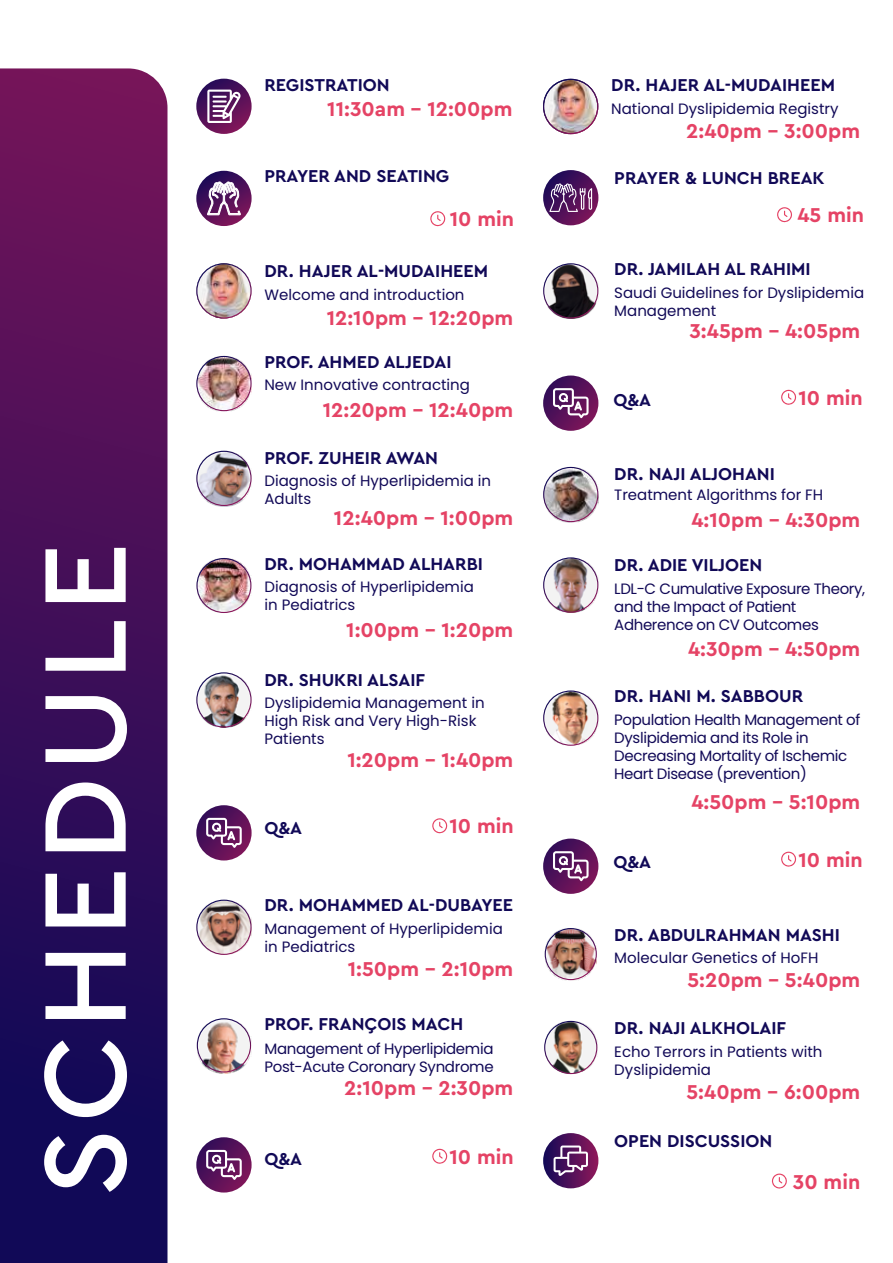
<style>
.page{position:relative;width:893px;height:1263px;background:#fff}
.page>*{position:absolute;margin:0;border:0;box-sizing:border-box;transform-origin:0 0}
.t1{font:500 121.5px "Cera Pro";letter-spacing:.05em;color:#fff}
.t2{font:700 21px "Cera Pro";color:#e54365}
.t3{font:700 18px "Cera Pro";color:#110957}
.t4{font:15px/18px "Poppins";color:#110957}
.t5{font:15px/18px "Poppins";letter-spacing:-.025em;color:#110957}
</style>
<div class="page">
<svg style="left:0;top:68px;width:167px;height:1195px;background:#3d0e58"></svg>
<svg style="left:543px;top:170px;width:55px;height:55px"></svg>
<svg style="left:549px;top:183px;width:43px;height:29px"></svg>
<svg style="left:543px;top:1133px;width:55px;height:55px"></svg>
<svg style="left:554px;top:1145px;width:34px;height:31px"></svg>
<svg style="left:777px;top:207px;width:15px;height:15px"></svg>
<svg style="left:772px;top:1173px;width:15px;height:16px"></svg>
<svg style="left:196px;top:1137px;width:56px;height:55px"></svg>
<svg style="left:206px;top:1150px;width:36px;height:30px"></svg>
<svg style="left:543px;top:375px;width:55px;height:56px"></svg>
<svg style="left:553px;top:388px;width:36px;height:30px"></svg>
<svg style="left:543px;top:838px;width:55px;height:56px"></svg>
<svg style="left:553px;top:851px;width:36px;height:30px"></svg>
<svg style="left:196px;top:171px;width:56px;height:55px"></svg>
<svg style="left:207px;top:181px;width:34px;height:35px"></svg>
<svg style="left:430px;top:211px;width:15px;height:15px"></svg>
<svg style="left:196px;top:805px;width:56px;height:55px"></svg>
<svg style="left:206px;top:818px;width:36px;height:30px"></svg>
<svg style="left:196px;top:79px;width:56px;height:55px"></svg>
<svg style="left:207px;top:90px;width:34px;height:33px"></svg>
<svg style="left:432px;top:818px;width:15px;height:15px"></svg>
<svg style="left:781px;top:852px;width:15px;height:15px"></svg>
<svg style="left:781px;top:390px;width:15px;height:15px"></svg>
<svg style="left:432px;top:1149px;width:15px;height:15px"></svg>
<svg style="left:543px;top:263px;width:55px;height:56px"></svg>
<img style="left:543px;top:467px;width:55px;height:55px">
<img style="left:543px;top:557px;width:55px;height:56px">
<img style="left:543px;top:690px;width:55px;height:56px">
<img style="left:545px;top:928px;width:52px;height:52px">
<img style="left:544px;top:1021px;width:53px;height:53px">
<img style="left:196px;top:356px;width:56px;height:55px">
<img style="left:196px;top:451px;width:56px;height:55px">
<img style="left:196px;top:558px;width:55px;height:55px">
<img style="left:196px;top:672px;width:56px;height:56px">
<img style="left:196px;top:900px;width:56px;height:55px">
<img style="left:197px;top:1018px;width:54px;height:54px">
<img style="left:196px;top:263px;width:56px;height:56px">
<img style="left:543px;top:79px;width:55px;height:55px">
<h1 class="t1" style="left:4px;top:1196px;width:655px;rotate:-90deg">SCHEDULE</h1>
<p class="t3" style="left:264px;top:73px;width:127px">REGISTRATION</p>
<h2 class="t2" style="left:327px;top:95px;width:187px">11:30am – 12:00pm</h2>
<p class="t3" style="left:264px;top:164px;width:186px">PRAYER AND SEATING</p>
<h2 class="t2" style="left:450px;top:205px;width:66px">10 min</h2>
<p class="t3" style="left:264px;top:258px;width:225px">DR. HAJER AL-MUDAIHEEM</p>
<p class="t4" style="left:264px;top:286px;width:202px">Welcome and introduction</p>
<h2 class="t2" style="left:327px;top:304px;width:188px">12:10pm – 12:20pm</h2>
<p class="t3" style="left:264px;top:350px;width:189px">PROF. AHMED ALJEDAI</p>
<p class="t4" style="left:264px;top:376px;width:207px">New Innovative contracting</p>
<h2 class="t2" style="left:323px;top:396px;width:192px">12:20pm – 12:40pm</h2>
<p class="t3" style="left:264px;top:446px;width:175px">PROF. ZUHEIR AWAN</p>
<p class="t4" style="left:264px;top:472px;width:228px">Diagnosis of Hyperlipidemia in<br>Adults</p>
<h2 class="t2" style="left:334px;top:504px;width:181px">12:40pm – 1:00pm</h2>
<p class="t3" style="left:264px;top:552px;width:220px">DR. MOHAMMAD ALHARBI</p>
<p class="t4" style="left:264px;top:578px;width:211px">Diagnosis of Hyperlipidemia in Pediatrics</p>
<h2 class="t2" style="left:346px;top:616px;width:169px">1:00pm – 1:20pm</h2>
<p class="t3" style="left:264px;top:667px;width:162px">DR. SHUKRI ALSAIF</p>
<p class="t4" style="left:264px;top:694px;width:222px">Dyslipidemia Management in<br>High Risk and Very High-Risk<br>Patients</p>
<h2 class="t2" style="left:347px;top:746px;width:168px">1:20pm – 1:40pm</h2>
<p class="t3" style="left:264px;top:816px;width:39px">Q&amp;A</p>
<h2 class="t2" style="left:449px;top:812px;width:66px">10 min</h2>
<p class="t3" style="left:264px;top:893px;width:250px">DR. MOHAMMED AL-DUBAYEE</p>
<p class="t4" style="left:264px;top:920px;width:240px">Management of Hyperlipidemia in Pediatrics</p>
<h2 class="t2" style="left:348px;top:955px;width:167px">1:50pm – 2:10pm</h2>
<p class="t3" style="left:264px;top:1012px;width:200px">PROF. FRANÇOIS MACH</p>
<p class="t5" style="left:264px;top:1039px;width:231px">Management of Hyperlipidemia<br>Post-Acute Coronary Syndrome</p>
<h2 class="t2" style="left:344px;top:1074px;width:171px">2:10pm – 2:30pm</h2>
<p class="t3" style="left:264px;top:1147px;width:39px">Q&amp;A</p>
<h2 class="t2" style="left:449px;top:1143px;width:66px">10 min</h2>
<p class="t3" style="left:611px;top:73px;width:225px">DR. HAJER AL-MUDAIHEEM</p>
<p class="t4" style="left:611px;top:100px;width:229px">National Dyslipidemia Registry</p>
<h2 class="t2" style="left:686px;top:117px;width:176px">2:40pm – 3:00pm</h2>
<p class="t3" style="left:614px;top:166px;width:212px">PRAYER &amp; LUNCH BREAK</p>
<h2 class="t2" style="left:797px;top:201px;width:68px">45 min</h2>
<p class="t3" style="left:614px;top:257px;width:198px">DR. JAMILAH AL RAHIMI</p>
<p class="t4" style="left:614px;top:284px;width:251px">Saudi Guidelines for Dyslipidemia<br>Management</p>
<h2 class="t2" style="left:689px;top:317px;width:172px">3:45pm – 4:05pm</h2>
<p class="t3" style="left:613px;top:388px;width:39px">Q&amp;A</p>
<h2 class="t2" style="left:798px;top:384px;width:66px">10 min</h2>
<p class="t3" style="left:614px;top:462px;width:162px">DR. NAJI ALJOHANI</p>
<p class="t4" style="left:614px;top:485px;width:210px">Treatment Algorithms for FH</p>
<h2 class="t2" style="left:691px;top:506px;width:170px">4:10pm – 4:30pm</h2>
<p class="t3" style="left:614px;top:553px;width:150px">DR. ADIE VILJOEN</p>
<p class="t5" style="left:614px;top:580px;width:252px">LDL-C Cumulative Exposure Theory, and the Impact of Patient<br>Adherence on CV Outcomes</p>
<h2 class="t2" style="left:688px;top:635px;width:174px">4:30pm – 4:50pm</h2>
<p class="t3" style="left:614px;top:684px;width:190px">DR. HANI M. SABBOUR</p>
<p class="t5" style="left:614px;top:711px;width:248px">Population Health Management of<br>Dyslipidemia and its Role in<br>Decreasing Mortality of Ischemic<br>Heart Disease (prevention)</p>
<h2 class="t2" style="left:691px;top:788px;width:170px">4:50pm – 5:10pm</h2>
<p class="t3" style="left:613px;top:849px;width:39px">Q&amp;A</p>
<h2 class="t2" style="left:798px;top:845px;width:66px">10 min</h2>
<p class="t3" style="left:614px;top:923px;width:227px">DR. ABDULRAHMAN MASHI</p>
<p class="t4" style="left:614px;top:949px;width:206px">Molecular Genetics of HoFH</p>
<h2 class="t2" style="left:687px;top:966px;width:174px">5:20pm – 5:40pm</h2>
<p class="t3" style="left:614px;top:1016px;width:173px">DR. NAJI ALKHOLAIF</p>
<p class="t4" style="left:614px;top:1042px;width:210px">Echo Terrors in Patients with<br>Dyslipidemia</p>
<h2 class="t2" style="left:686px;top:1078px;width:175px">5:40pm – 6:00pm</h2>
<p class="t3" style="left:614px;top:1128px;width:160px">OPEN DISCUSSION</p>
<h2 class="t2" style="left:793px;top:1167px;width:69px">30 min</h2>
</div>
